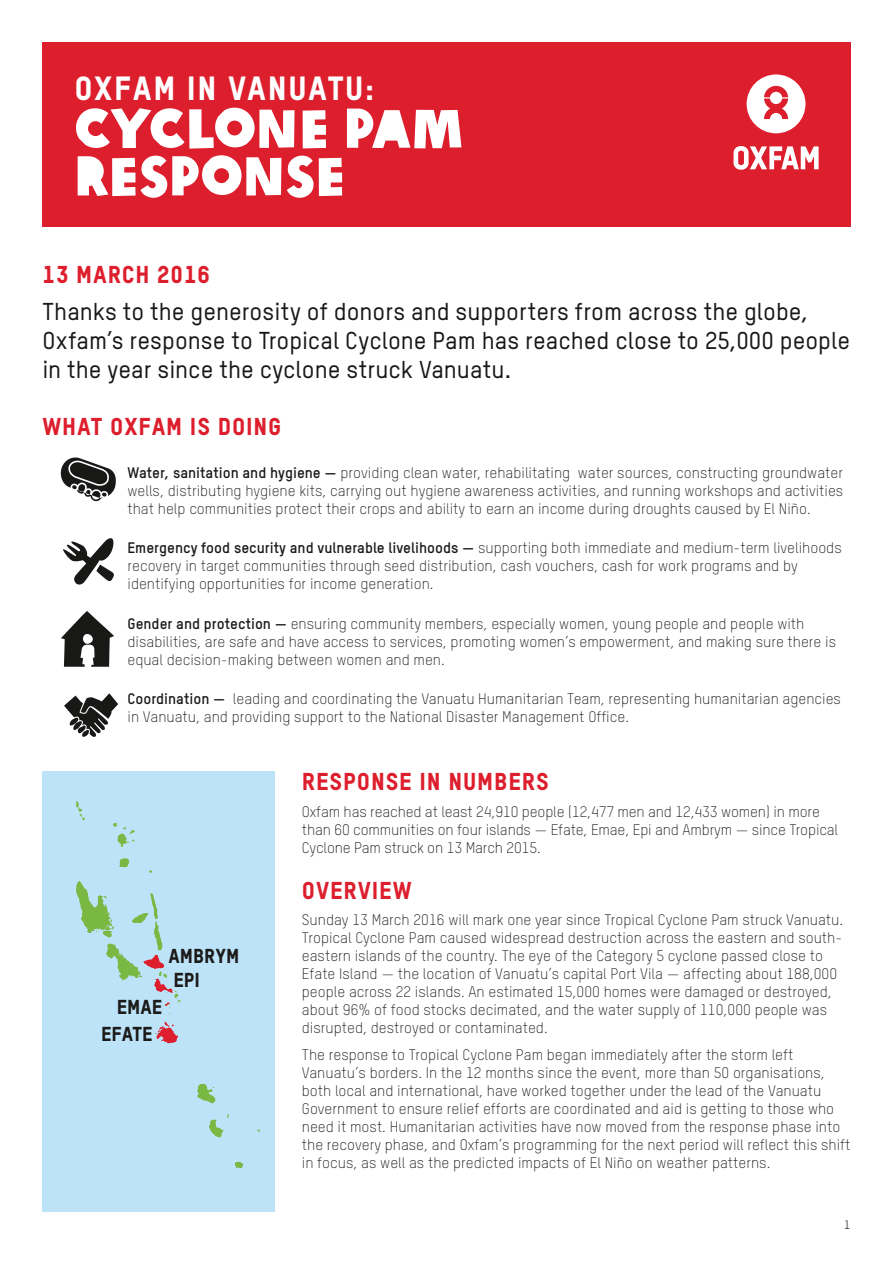
<style>
.page{position:relative;width:893px;height:1263px;background:#fff}
.page>*{position:absolute;margin:0;border:0;box-sizing:border-box;transform-origin:0 0}
.t1{font:53.55px/47.7px "Oxfam Global Headline";color:#fff}
.t2{font:33px "Oxfam TSTARPRO Headline";letter-spacing:.05em;color:#fff}
.t3{font:500 24px/28.8px "Oxfam TSTARPRO";color:#181917}
.t4{font:24px "Oxfam TSTARPRO Headline";letter-spacing:.035em;color:#dd1e2d}
.t5{font:19.8px/24.2px "Oxfam TSTARPRO Headline";color:#1c1b1a}
.t6{font:300 15px/18px "Oxfam TSTARPRO";color:#181917}
.t7{font:12px "Oxfam TSTARPRO";color:#181917}
.s1{font-weight:700}
</style>
<div class="page">
<div style="left:42px;top:43px;width:808px;height:184px;background:#dd1e2d"></div>
<svg style="left:746px;top:74px;width:59px;height:59px"></svg>
<svg style="left:733px;top:146px;width:85px;height:24px"></svg>
<svg style="left:60px;top:457px;width:56px;height:44px"></svg>
<svg style="left:63px;top:538px;width:51px;height:47px"></svg>
<svg style="left:61px;top:611px;width:53px;height:56px"></svg>
<svg style="left:64px;top:693px;width:54px;height:44px"></svg>
<div style="left:42px;top:772px;width:233px;height:440px;background:#bde3f8"></div>
<svg style="left:156px;top:1022px;width:22px;height:21px"></svg>
<svg style="left:76px;top:801px;width:9px;height:19px"></svg>
<svg style="left:113px;top:823px;width:21px;height:24px"></svg>
<svg style="left:119px;top:858px;width:10px;height:9px"></svg>
<svg style="left:76px;top:881px;width:105px;height:134px"></svg>
<svg style="left:197px;top:1084px;width:18px;height:19px"></svg>
<svg style="left:209px;top:1114px;width:20px;height:23px"></svg>
<svg style="left:235px;top:1162px;width:8px;height:6px"></svg>
<h2 class="t2" style="left:74px;top:69px;width:301px">OXFAM IN VANUATU:</h2>
<h1 class="t1" style="left:74px;top:100px;width:391px">CYCLONE PAM<br>RESPONSE</h1>
<h3 class="t4" style="left:42px;top:261px;width:169px">13 MARCH 2016</h3>
<h3 class="t3" style="left:42px;top:300px;width:809px">Thanks to the generosity of donors and supporters from across the globe,<br>Oxfam’s response to Tropical Cyclone Pam has reached close to 25,000 people in the year since the cyclone struck Vanuatu.</h3>
<h3 class="t4" style="left:42px;top:412px;width:241px">WHAT OXFAM IS DOING</h3>
<p class="t6" style="left:128px;top:466px;width:717px;text-align:justify"><span class="s1">Water, sanitation and hygiene —</span> providing clean water, rehabilitating water sources, constructing groundwater wells, distributing hygiene kits, carrying out hygiene awareness activities, and running workshops and activities that help communities protect their crops and ability to earn an income during droughts caused by El Niño.</p>
<p class="t6" style="left:128px;top:541px;width:716px"><span class="s1">Emergency food security and vulnerable livelihoods —</span> supporting both immediate and medium-term livelihoods recovery in target communities through seed distribution, cash vouchers, cash for work programs and by identifying opportunities for income generation.</p>
<p class="t6" style="left:128px;top:616px;width:710px"><span class="s1">Gender and protection —</span> ensuring community members, especially women, young people and people with disabilities, are safe and have access to services, promoting women’s empowerment, and making sure there is equal decision-making between women and men.</p>
<p class="t6" style="left:128px;top:691px;width:715px"><span class="s1">Coordination —</span> leading and coordinating the Vanuatu Humanitarian Team, representing humanitarian agencies in Vanuatu, and providing support to the National Disaster Management Office.</p>
<h3 class="t5" style="left:168px;top:944px;width:72px">AMBRYM<br>EPI</h3>
<h3 class="t5" style="left:117px;top:995px;width:47px">EMAE</h3>
<h3 class="t5" style="left:101px;top:1022px;width:53px">EFATE</h3>
<h3 class="t4" style="left:302px;top:768px;width:248px">RESPONSE IN NUMBERS</h3>
<p class="t6" style="left:302px;top:804px;width:538px">Oxfam has reached at least 24,910 people (12,477 men and 12,433 women) in more than 60 communities on four islands — Efate, Emae, Epi and Ambrym — since Tropical<br>Cyclone Pam struck on 13 March 2015.</p>
<h3 class="t4" style="left:302px;top:876px;width:111px">OVERVIEW</h3>
<p class="t6" style="left:302px;top:912px;width:543px">Sunday 13 March 2016 will mark one year since Tropical Cyclone Pam struck Vanuatu.<br>Tropical Cyclone Pam caused widespread destruction across the eastern and south&shy;eastern islands of the country. The eye of the Category 5 cyclone passed close to Efate Island — the location of Vanuatu’s capital Port Vila — affecting about 188,000 people across 22 islands. An estimated 15,000 homes were damaged or destroyed, about 96% of food stocks decimated, and the water supply of 110,000 people was disrupted, destroyed or contaminated.</p>
<p class="t6" style="left:302px;top:1047px;width:550px">The response to Tropical Cyclone Pam began immediately after the storm left Vanuatu’s borders. In the 12 months since the event, more than 50 organisations, both local and international, have worked together under the lead of the Vanuatu Government to ensure relief efforts are coordinated and aid is getting to those who need it most. Humanitarian activities have now moved from the response phase into the recovery phase, and Oxfam’s programming for the next period will reflect this shift in focus, as well as the predicted impacts of El Niño on weather patterns.</p>
<p class="t7" style="left:844px;top:1221px;width:8px">1</p>
</div>
